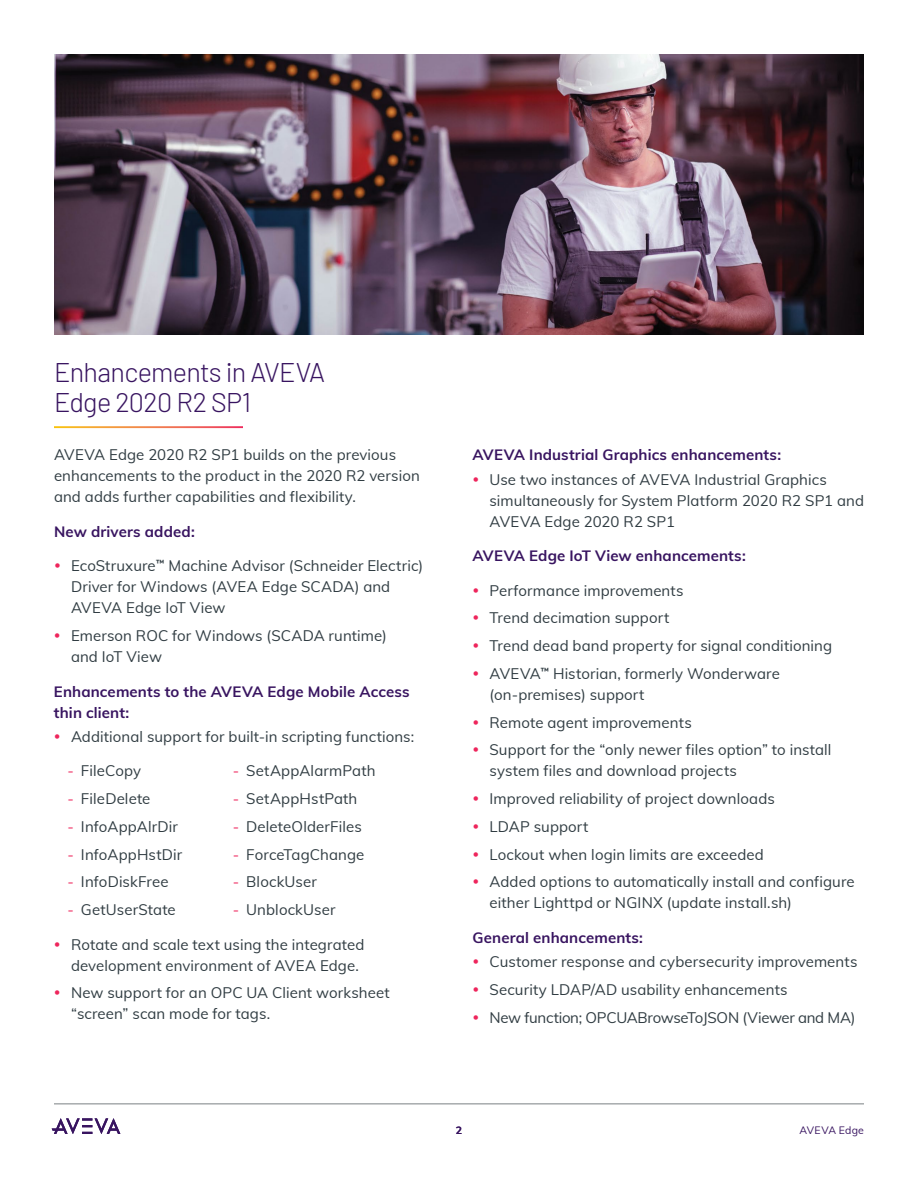
<style>
.page{position:relative;width:918px;height:1188px;background:#fff}
.page>*{position:absolute;margin:0;border:0;box-sizing:border-box;transform-origin:0 0}
.t1{font:300 27px/30px "Barlow";letter-spacing:-.025em;color:#381460}
.t2{font:15px/27.8px "Muli";letter-spacing:.005em;color:#303c42}
.t3{font:700 15px/21px "Muli";letter-spacing:.01em;color:#381460}
.t4{font:10.5px "Muli";letter-spacing:.02em;color:#381460}
.t5{font:700 10.5px "Muli";color:#381460}
.s1{color:#ee255c}
</style>
<div class="page">
<img style="left:54px;top:54px;width:810px;height:281px">
<hr style="left:54px;top:1104px;width:810px;height:1px;background:#a3a7a9">
<svg style="left:52px;top:1118px;width:68px;height:16px"></svg>
<h1 class="t1" style="left:54px;top:355px;width:273px">Enhancements in AVEVA<br>Edge 2020 R2 SP1</h1>
<p class="t2" style="left:54px;top:444px;width:367px;line-height:21px">AVEVA Edge 2020 R2 SP1 builds on the previous enhancements to the product in the 2020 R2 version and adds further capabilities and flexibility.</p>
<p class="t3" style="left:54px;top:520px;width:142px">New drivers added:</p>
<p class="t2" style="left:71px;top:555px;width:354px;line-height:21px">EcoStruxure<sup>™</sup> Machine Advisor (Schneider Electric)<br>Driver for Windows (AVEA Edge SCADA) and<br>AVEVA Edge IoT View</p>
<p class="t2" style="left:71px;top:625px;width:318px;line-height:21px">Emerson ROC for Windows (SCADA runtime) and IoT View</p>
<p class="t3" style="left:54px;top:680px;width:357px">Enhancements to the AVEVA Edge Mobile Access thin client:</p>
<p class="t2" style="left:71px;top:722px;width:345px">Additional support for built-in scripting functions:</p>
<p class="t2" style="left:67px;top:756px;width:75px"><span class="s1">-</span> FileCopy</p>
<p class="t2" style="left:67px;top:784px;width:84px"><span class="s1">-</span> FileDelete</p>
<p class="t2" style="left:67px;top:812px;width:112px"><span class="s1">-</span> InfoAppAlrDir</p>
<p class="t2" style="left:67px;top:840px;width:116px"><span class="s1">-</span> InfoAppHstDir</p>
<p class="t2" style="left:67px;top:867px;width:103px"><span class="s1">-</span> InfoDiskFree</p>
<p class="t2" style="left:67px;top:895px;width:110px"><span class="s1">-</span> GetUserState</p>
<p class="t2" style="left:71px;top:933px;width:295px;line-height:21px">Rotate and scale text using the integrated development environment of AVEA Edge.</p>
<p class="t2" style="left:71px;top:982px;width:320px;line-height:21px">New support for an OPC UA Client worksheet “screen” scan mode for tags.</p>
<p class="t2" style="left:233px;top:756px;width:144px"><span class="s1">-</span> SetAppAlarmPath</p>
<p class="t2" style="left:233px;top:784px;width:126px"><span class="s1">-</span> SetAppHstPath</p>
<p class="t2" style="left:233px;top:812px;width:131px"><span class="s1">-</span> DeleteOlderFiles</p>
<p class="t2" style="left:233px;top:840px;width:133px"><span class="s1">-</span> ForceTagChange</p>
<p class="t2" style="left:233px;top:867px;width:86px"><span class="s1">-</span> BlockUser</p>
<p class="t2" style="left:233px;top:895px;width:104px"><span class="s1">-</span> UnblockUser</p>
<p class="t3" style="left:472px;top:444px;width:310px">AVEVA Industrial Graphics enhancements:</p>
<p class="t2" style="left:490px;top:468px;width:376px;line-height:21px">Use two instances of AVEVA Industrial Graphics simultaneously for System Platform 2020 R2 SP1 and<br>AVEVA Edge 2020 R2 SP1</p>
<p class="t3" style="left:472px;top:545px;width:275px">AVEVA Edge IoT View enhancements:</p>
<p class="t2" style="left:490px;top:576px;width:344px">Performance improvements<br>Trend decimation support<br>Trend dead band property for signal conditioning AVEVA<sup>™</sup> Historian, formerly Wonderware</p>
<p class="t2" style="left:490px;top:680px;width:343px">(on-premises) support<br>Remote agent improvements<br>Support for the “only newer files option” to install</p>
<p class="t2" style="left:490px;top:756px;width:367px">system files and download projects<br>Improved reliability of project downloads<br>LDAP support<br>Lockout when login limits are exceeded<br>Added options to automatically install and configure</p>
<p class="t2" style="left:490px;top:888px;width:304px">either Lighttpd or NGINX (update install.sh)</p>
<p class="t3" style="left:472px;top:926px;width:172px">General enhancements:</p>
<p class="t2" style="left:490px;top:947px;width:370px">Customer response and cybersecurity improvements<br>Security LDAP/AD usability enhancements<br>New function; OPCUABrowseToJSON (Viewer and MA)</p>
<p class="t5" style="left:456px;top:1123px;width:8px">2</p>
<p class="t4" style="left:800px;top:1122px;width:66px">AVEVA Edge</p>
</div>
